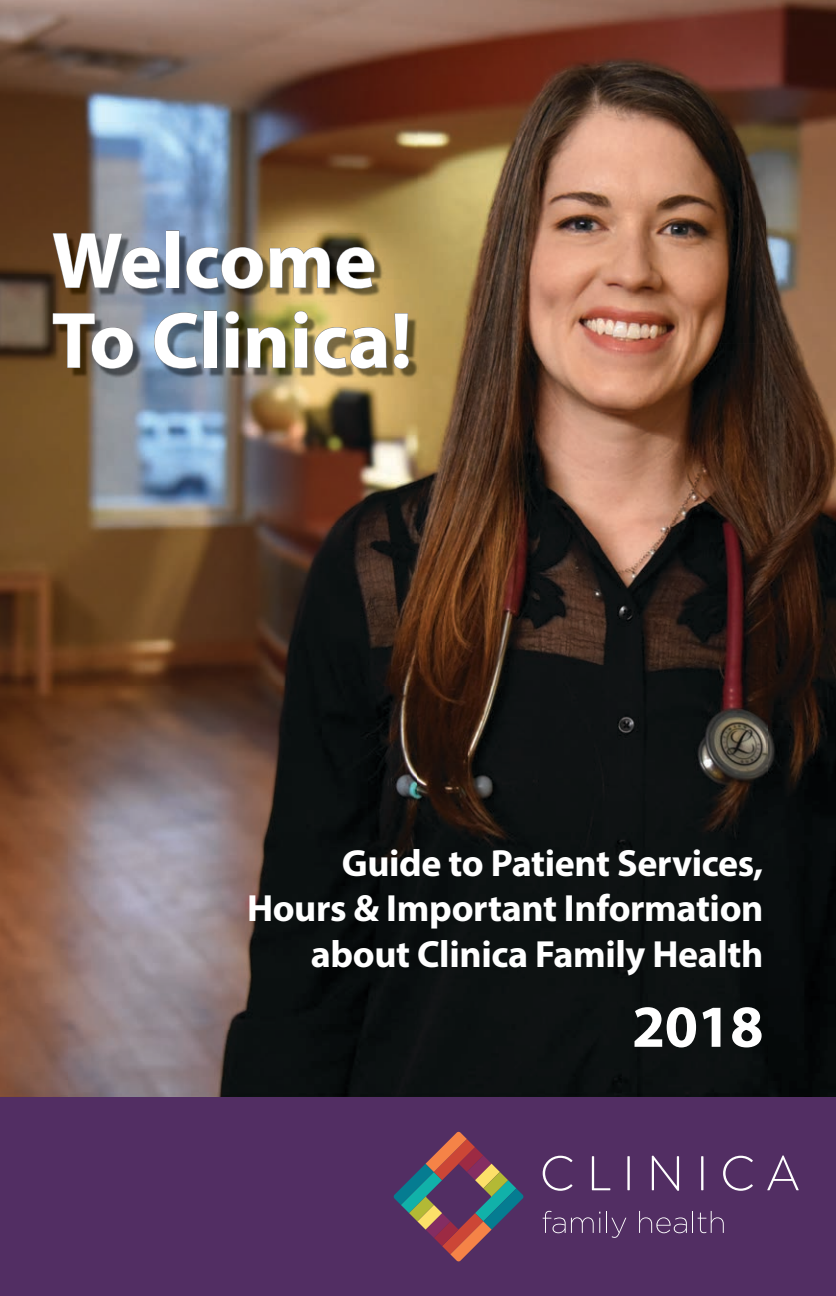
<style>
.page{position:relative;width:836px;height:1296px;background:#fff}
.page>*{position:absolute;margin:0;border:0;box-sizing:border-box;transform-origin:0 0}
.t1{font:700 80px/80px "Myriad Pro";color:#fff}
.t2{font:700 60px "Myriad Pro";color:#fff}
.t3{font:700 38px/45.6px "Myriad Pro";letter-spacing:-.01em;color:#fff;text-align:right}
</style>
<div class="page">
<img style="left:0;top:0;width:417px;height:274px">
<img style="left:417px;top:0;width:349px;height:343px">
<img style="left:766px;top:0;width:69px;height:1097px">
<img style="left:0;top:274px;width:69px;height:823px">
<img style="left:69px;top:343px;width:698px;height:754px">
<img style="left:56px;top:234px;width:362px;height:144px">
<svg style="left:52px;top:232px;width:108px;height:57px;background:#66615e"></svg>
<div style="left:166px;top:230px;width:13px;height:58px;border:1px solid #808285"></div>
<svg style="left:185px;top:247px;width:78px;height:42px;background:#5e6267"></svg>
<svg style="left:269px;top:247px;width:61px;height:42px;background:#88754b"></svg>
<svg style="left:336px;top:247px;width:39px;height:42px;background:#483f2a"></svg>
<svg style="left:52px;top:313px;width:82px;height:56px;background:#675d51"></svg>
<svg style="left:153px;top:312px;width:45px;height:57px;background:#728ba3"></svg>
<div style="left:203px;top:310px;width:13px;height:58px;border:1px solid #808285"></div>
<svg style="left:224px;top:310px;width:15px;height:59px"></svg>
<svg style="left:246px;top:327px;width:40px;height:42px;background:#6e663b"></svg>
<svg style="left:293px;top:310px;width:94px;height:59px;background:#b09b61"></svg>
<svg style="left:393px;top:313px;width:16px;height:56px"></svg>
<div style="left:0;top:1097px;width:835px;height:199px;background:#522e63"></div>
<svg style="left:393px;top:1132px;width:130px;height:129px"></svg>
<svg style="left:542px;top:1156px;width:30px;height:35px"></svg>
<svg style="left:591px;top:1156px;width:19px;height:34px"></svg>
<hr style="left:627px;top:1156px;width:2px;height:34px;background:#fff">
<svg style="left:651px;top:1156px;width:27px;height:35px"></svg>
<hr style="left:700px;top:1156px;width:3px;height:34px;background:#fff">
<svg style="left:723px;top:1156px;width:29px;height:35px"></svg>
<svg style="left:767px;top:1155px;width:31px;height:35px"></svg>
<svg style="left:542px;top:1211px;width:51px;height:22px"></svg>
<svg style="left:599px;top:1212px;width:1px;height:21px"></svg>
<svg style="left:606px;top:1211px;width:20px;height:27px"></svg>
<svg style="left:639px;top:1211px;width:47px;height:22px"></svg>
<svg style="left:692px;top:1211px;width:31px;height:22px"></svg>
<h1 class="t1" style="left:52px;top:218px;width:361px">Welcome<br>To Clinica!</h1>
<p class="t3" style="left:247px;top:839px;width:517px">Guide to Patient Services,<br>Hours &amp; Important Information about Clinica Family Health</p>
<h2 class="t2" style="left:631px;top:987px;width:133px">2018</h2>
</div>
